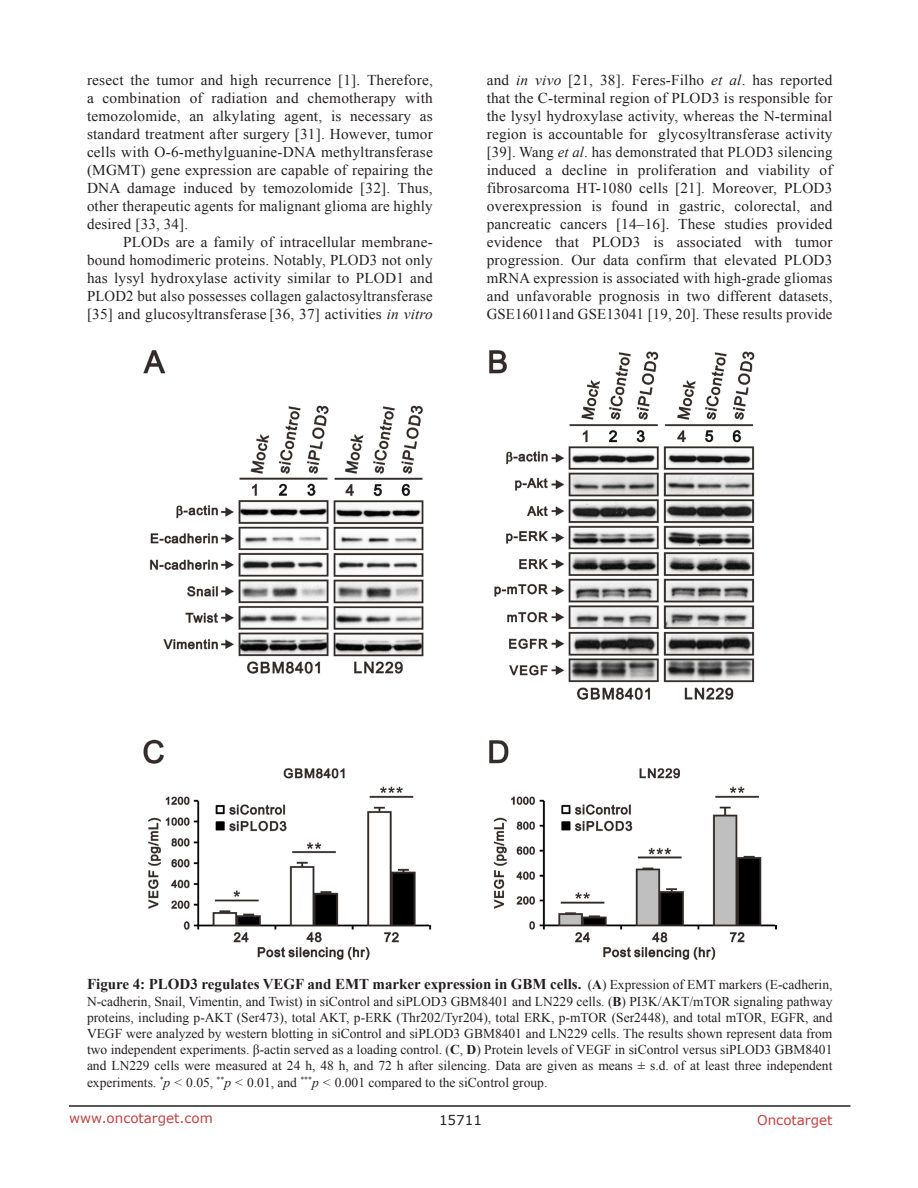
<style>
.page{position:relative;width:918px;height:1188px;background:#fff}
.page>*{position:absolute;margin:0;border:0;box-sizing:border-box;transform-origin:0 0}
.BodyText{font:15px/18px "Times New Roman";letter-spacing:.01em;color:#231f20;text-align:justify}
.Figuretrx{font:700 15px "Times New Roman";color:#231f20}
.Figuretrx-2{font:13.5px/16.2px "Times New Roman";color:#231f20;text-align:justify}
.t1{font:13.5px "Verdana";color:#c24141}
.t2{font:13.5px "Verdana";color:#231f20}
.s1{font-style:italic}
.s2{font-weight:400;font-size:13.5px}
.s3{font-size:13.5px}
.s4{font-weight:700}
</style>
<div class="page">
<hr style="left:69px;top:1105px;width:781px;height:2px;background:#231f20">
<img style="left:143px;top:351px;width:633px;height:608px">
<p class="BodyText" style="left:87px;top:71px;width:347px">resect the tumor and high recurrence [1]. Therefore, a combination of radiation and chemotherapy with temozolomide, an alkylating agent, is necessary as standard treatment after surgery [31]. However, tumor cells with O-6-methylguanine-DNA methyltransferase (MGMT) gene expression are capable of repairing the DNA damage induced by temozolomide [32]. Thus, other therapeutic agents for malignant glioma are highly desired [33, 34].</p>
<p class="BodyText" style="left:87px;top:233px;width:347px;text-indent:36px">PLODs are a family of intracellular membrane&shy;bound homodimeric proteins. Notably, PLOD3 not only has lysyl hydroxylase activity similar to PLOD1 and PLOD2 but also possesses collagen galactosyltransferase [35] and glucosyltransferase [36, 37] activities <span class="s1">in vitro</span></p>
<p class="BodyText" style="left:487px;top:71px;width:347px">and <span class="s1">in vivo</span> [21, 38]. Feres-Filho <span class="s1">et al</span>. has reported that the C-terminal region of PLOD3 is responsible for the lysyl hydroxylase activity, whereas the N-terminal region is accountable for glycosyltransferase activity [39]. Wang <span class="s1">et al</span>. has demonstrated that PLOD3 silencing induced a decline in proliferation and viability of fibrosarcoma HT-1080 cells [21]. Moreover, PLOD3 overexpression is found in gastric, colorectal, and pancreatic cancers [14–16]. These studies provided evidence that PLOD3 is associated with tumor progression. Our data confirm that elevated PLOD3 mRNA expression is associated with high-grade gliomas and unfavorable prognosis in two different datasets, GSE16011and GSE13041 [19, 20]. These results provide</p>
<p class="Figuretrx" style="left:87px;top:974px;width:747px">Figure 4: PLOD3 regulates VEGF and EMT marker expression in GBM cells. <span class="s2">(</span><span class="s3">A</span><span class="s2">) Expression of EMT markers (E-cadherin,</span></p>
<p class="Figuretrx-2" style="left:87px;top:993px;width:747px">N-cadherin, Snail, Vimentin, and Twist) in siControl and siPLOD3 GBM8401 and LN229 cells. (<span class="s4">B</span>) PI3K/AKT/mTOR signaling pathway proteins, including p-AKT (Ser473), total AKT, p-ERK (Thr202/Tyr204), total ERK, p-mTOR (Ser2448), and total mTOR, EGFR, and VEGF were analyzed by western blotting in siControl and siPLOD3 GBM8401 and LN229 cells. The results shown represent data from two independent experiments. β-actin served as a loading control. (<span class="s4">C</span>, <span class="s4">D</span>) Protein levels of VEGF in siControl versus siPLOD3 GBM8401 and LN229 cells were measured at 24 h, 48 h, and 72 h after silencing. Data are given as means ± s.d. of at least three independent experiments. <sup>*</sup><span class="s1">p &lt;</span> 0.05, <sup>**</sup><span class="s1">p &lt;</span> 0.01, and <sup>***</sup><span class="s1">p &lt;</span> 0.001 compared to the siControl group.</p>
<p class="t1" style="left:69px;top:1109px;width:145px">www.oncotarget.com</p>
<p class="t2" style="left:439px;top:1111px;width:44px">15711</p>
<p class="t1" style="left:757px;top:1111px;width:77px">Oncotarget</p>
</div>
